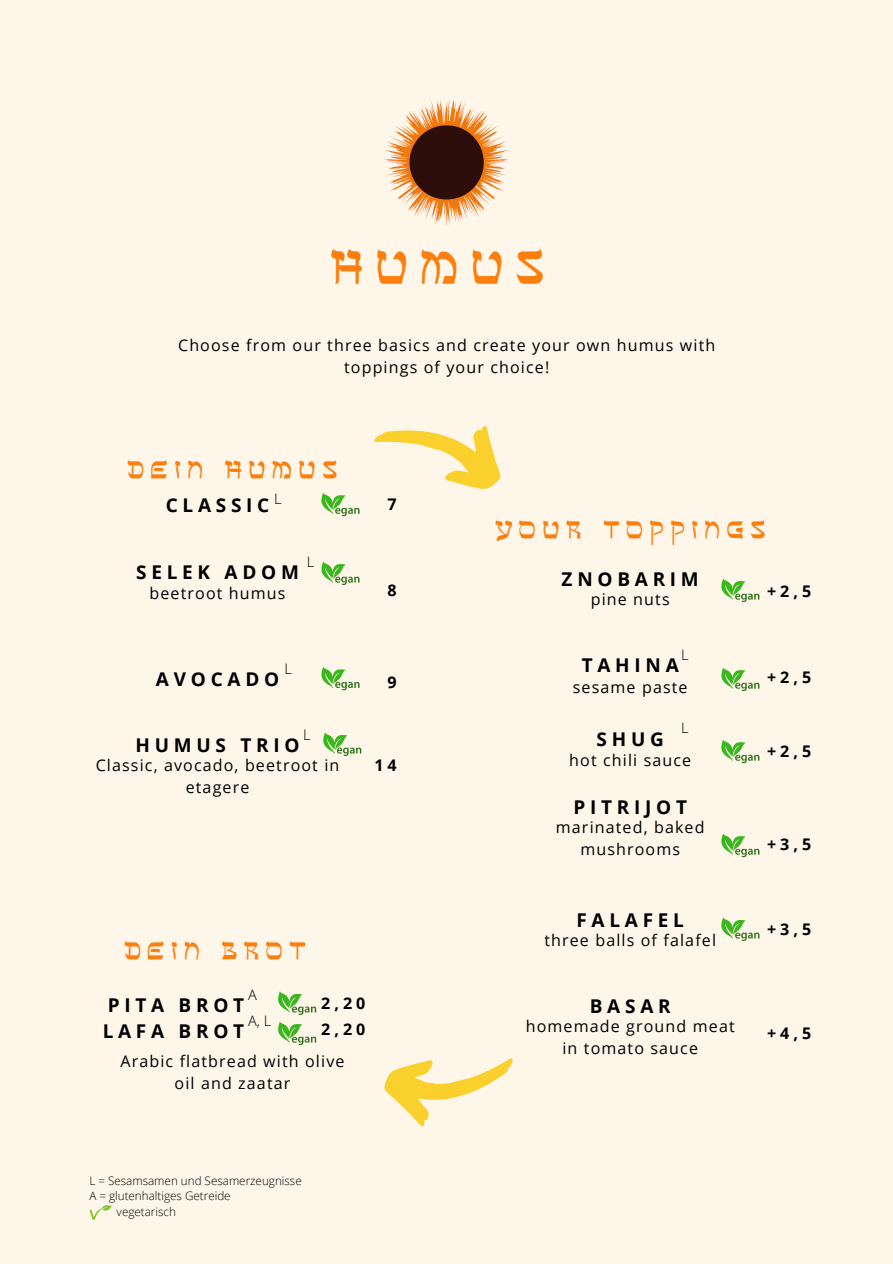
<style>
.page{position:relative;width:893px;height:1264px;background:#fff}
.page>*{position:absolute;margin:0;border:0;box-sizing:border-box;transform-origin:0 0}
.t1{font:49.2px "Sefer AH";letter-spacing:.25em;color:#fa7f0e}
.t2{font:25.95px "Sefer AH";letter-spacing:.25em;color:#fa7f0e}
.t3{font:700 18.9px/26.2px "Open Sans";letter-spacing:.25em;color:#000}
.t4{font:16.05px/21.9px "Open Sans";letter-spacing:.07em;color:#000;text-align:center}
.t5{font:700 16.05px "Open Sans";color:#000}
.t6{font:300 14.55px "Open Sans";color:#000}
.t7{font:300 11.7px "Open Sans";color:#000}
</style>
<div class="page">
<div style="left:0;top:0;width:892px;height:1263px;background:#fff6ea"></div>
<img style="left:384px;top:99px;width:125px;height:126px">
<svg style="left:374px;top:426px;width:127px;height:63px"></svg>
<svg style="left:384px;top:1058px;width:129px;height:69px"></svg>
<svg style="left:89px;top:1205px;width:23px;height:14px"></svg>
<svg style="left:321px;top:492px;width:38px;height:24px"></svg>
<svg style="left:321px;top:561px;width:38px;height:24px"></svg>
<svg style="left:321px;top:667px;width:38px;height:23px"></svg>
<svg style="left:323px;top:732px;width:38px;height:24px"></svg>
<svg style="left:721px;top:578px;width:38px;height:24px"></svg>
<svg style="left:721px;top:667px;width:38px;height:24px"></svg>
<svg style="left:721px;top:739px;width:38px;height:24px"></svg>
<svg style="left:721px;top:833px;width:38px;height:24px"></svg>
<svg style="left:721px;top:917px;width:38px;height:23px"></svg>
<svg style="left:278px;top:991px;width:38px;height:23px"></svg>
<svg style="left:278px;top:1021px;width:38px;height:24px"></svg>
<h3 class="t1" style="left:331px;top:237px;width:215px">HUMUS</h3>
<h5 class="t4" style="left:178px;top:333px;width:538px">Choose from our three basics and create your own humus with toppings of your choice!</h5>
<p class="t2" style="left:128px;top:453px;width:211px">DEIN HUMUS</p>
<h5 class="t6" style="left:274px;top:488px;width:9px">L</h5>
<p class="t3" style="left:166px;top:491px;width:105px">CLASSIC</p>
<h1 class="t3" style="left:136px;top:558px;width:164px">SELEK ADOM</h1>
<h5 class="t4" style="left:149px;top:581px;width:137px">beetroot humus</h5>
<p class="t6" style="left:307px;top:551px;width:9px">L</p>
<h4 class="t6" style="left:284px;top:658px;width:9px">L</h4>
<p class="t3" style="left:156px;top:665px;width:125px">AVOCADO</p>
<h2 class="t6" style="left:303px;top:724px;width:9px">L</h2>
<p class="t3" style="left:135px;top:731px;width:165px">HUMUS TRIO</p>
<h3 class="t4" style="left:96px;top:753px;width:245px">Classic, avocado, beetroot in etagere</h3>
<h4 class="t5" style="left:387px;top:493px;width:11px">7</h4>
<p class="t5" style="left:387px;top:578px;width:11px">8</p>
<h3 class="t5" style="left:387px;top:670px;width:11px">9</h3>
<h5 class="t5" style="left:374px;top:753px;width:24px">1 4</h5>
<h3 class="t2" style="left:124px;top:934px;width:183px">DEIN BROT</h3>
<p class="t6" style="left:248px;top:984px;width:10px">A</p>
<h6 class="t6" style="left:248px;top:1010px;width:25px">A, L</h6>
<p class="t3" style="left:103px;top:991px;width:143px">PITA BROT<br>LAFA BROT</p>
<h2 class="t5" style="left:321px;top:991px;width:46px">2,20</h2>
<p class="t5" style="left:321px;top:1017px;width:46px">2,20</p>
<h4 class="t4" style="left:120px;top:1049px;width:225px">Arabic flatbread with olive oil and zaatar</h4>
<p class="t7" style="left:89px;top:1172px;width:214px">L = Sesamsamen und Sesamerzeugnisse</p>
<h4 class="t7" style="left:89px;top:1187px;width:143px">A = glutenhaltiges Getreide</h4>
<p class="t7" style="left:117px;top:1203px;width:61px">vegetarisch</p>
<p class="t2" style="left:495px;top:513px;width:272px">YOUR TOPPINGS</p>
<p class="t3" style="left:561px;top:565px;width:139px">ZNOBARIM</p>
<h3 class="t4" style="left:590px;top:587px;width:80px">pine nuts</h3>
<h3 class="t6" style="left:681px;top:644px;width:9px">L</h3>
<p class="t3" style="left:581px;top:652px;width:99px">TAHINA</p>
<h2 class="t4" style="left:573px;top:675px;width:116px">sesame paste</h2>
<p class="t6" style="left:681px;top:717px;width:9px">L</p>
<h3 class="t3" style="left:596px;top:725px;width:69px">SHUG</h3>
<p class="t4" style="left:569px;top:748px;width:123px">hot chili sauce</p>
<p class="t3" style="left:573px;top:794px;width:115px">PITRIJOT</p>
<h3 class="t4" style="left:556px;top:816px;width:150px">marinated, baked mushrooms</h3>
<h5 class="t3" style="left:576px;top:906px;width:109px">FALAFEL</h5>
<p class="t4" style="left:544px;top:928px;width:173px">three balls of falafel</p>
<h5 class="t3" style="left:589px;top:992px;width:82px">BASAR</h5>
<p class="t4" style="left:525px;top:1015px;width:210px">homemade ground meat in tomato sauce</p>
<h5 class="t5" style="left:767px;top:579px;width:46px">+2,5</h5>
<h4 class="t5" style="left:767px;top:665px;width:46px">+2,5</h4>
<p class="t5" style="left:767px;top:739px;width:46px">+2,5</p>
<p class="t5" style="left:767px;top:832px;width:46px">+3,5</p>
<h4 class="t5" style="left:767px;top:917px;width:46px">+3,5</h4>
<h3 class="t5" style="left:767px;top:1021px;width:46px">+4,5</h3>
</div>
